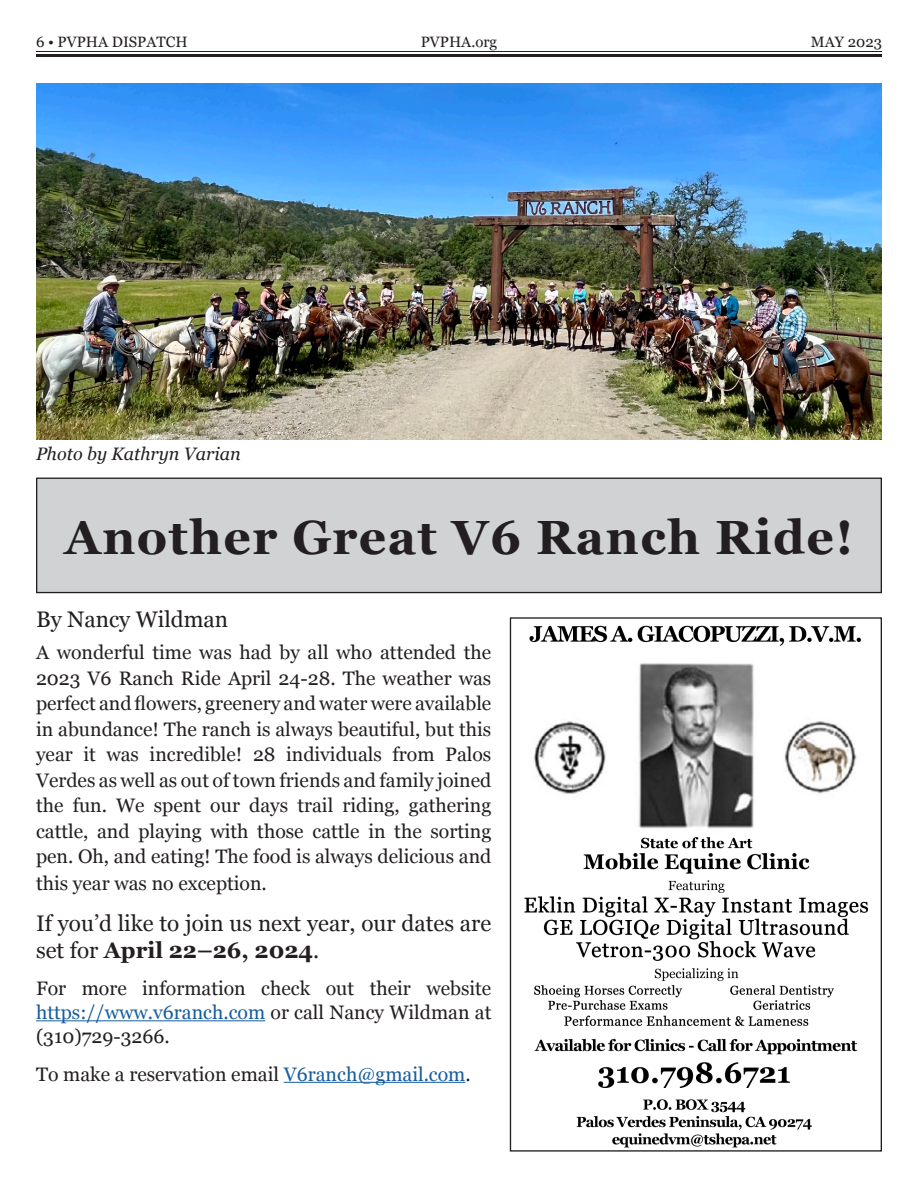
<style>
.page{position:relative;width:918px;height:1188px;background:#fff}
.page>*{position:absolute;margin:0;border:0;box-sizing:border-box;transform-origin:0 0}
.BYLINE{font:700 48px "Georgia";letter-spacing:.03em;color:#231f20}
.BODY{font:22.5px/27px "Georgia";color:#231f20}
.BYLINE-2{font:22.5px "Georgia";color:#231f20}
.BODY-2{font:19.5px/25.7px "Georgia";color:#231f20;text-align:justify}
.PHOTO_CAPTION{font:italic 18px "Georgia";color:#231f20}
.t1{font:15px "Georgia";color:#231f20}
.s1{font-weight:700}
.s2{color:#175d9e}
</style>
<div class="page">
<hr style="left:36px;top:51px;width:846px;height:1px;background:#231f20">
<hr style="left:36px;top:54px;width:846px;height:3px;background:#231f20">
<div style="left:37px;top:478px;width:844px;height:115px;background:#d1d2d4"></div>
<div style="left:36px;top:478px;width:846px;height:115px;border:1px solid #231f20"></div>
<hr style="left:36px;top:1020px;width:229px;height:1px;background:#175d9e">
<hr style="left:284px;top:1082px;width:181px;height:1px;background:#175d9e">
<img style="left:36px;top:84px;width:846px;height:355px">
<img style="left:524px;top:625px;width:345px;height:523px">
<p class="t1" style="left:36px;top:31px;width:153px">6 • PVPHA DISPATCH</p>
<p class="t1" style="left:421px;top:31px;width:78px">PVPHA.org</p>
<p class="t1" style="left:811px;top:31px;width:73px">MAY 2023</p>
<p class="PHOTO_CAPTION" style="left:36px;top:441px;width:206px">Photo by Kathryn Varian</p>
<p class="BYLINE" style="left:65px;top:501px;width:790px">Another Great V6 Ranch Ride!</p>
<p class="BYLINE-2" style="left:36px;top:603px;width:194px">By Nancy Wildman</p>
<p class="BODY-2" style="left:36px;top:639px;width:457px">A wonderful time was had by all who attended the 2023 V6 Ranch Ride April 24-28. The weather was perfect and flowers, greenery and water were available in abundance! The ranch is always beautiful, but this year it was incredible! 28 individuals from Palos Verdes as well as out of town friends and family joined the fun. We spent our days trail riding, gathering cattle, and playing with those cattle in the sorting pen. Oh, and eating! The food is always delicious and this year was no exception.</p>
<p class="BODY" style="left:36px;top:908px;width:457px">If you’d like to join us next year, our dates are set for <span class="s1">April 22–26, 2024</span>.</p>
<p class="BODY-2" style="left:36px;top:976px;width:457px;line-height:24px">For more information check out their website <span class="s2">https://www.v6ranch.com</span> or call Nancy Wildman at (310)729-3266.</p>
<p class="BODY-2" style="left:36px;top:1060px;width:436px">To make a reservation email <span class="s2">V6ranch@gmail.com</span>.</p>
</div>
